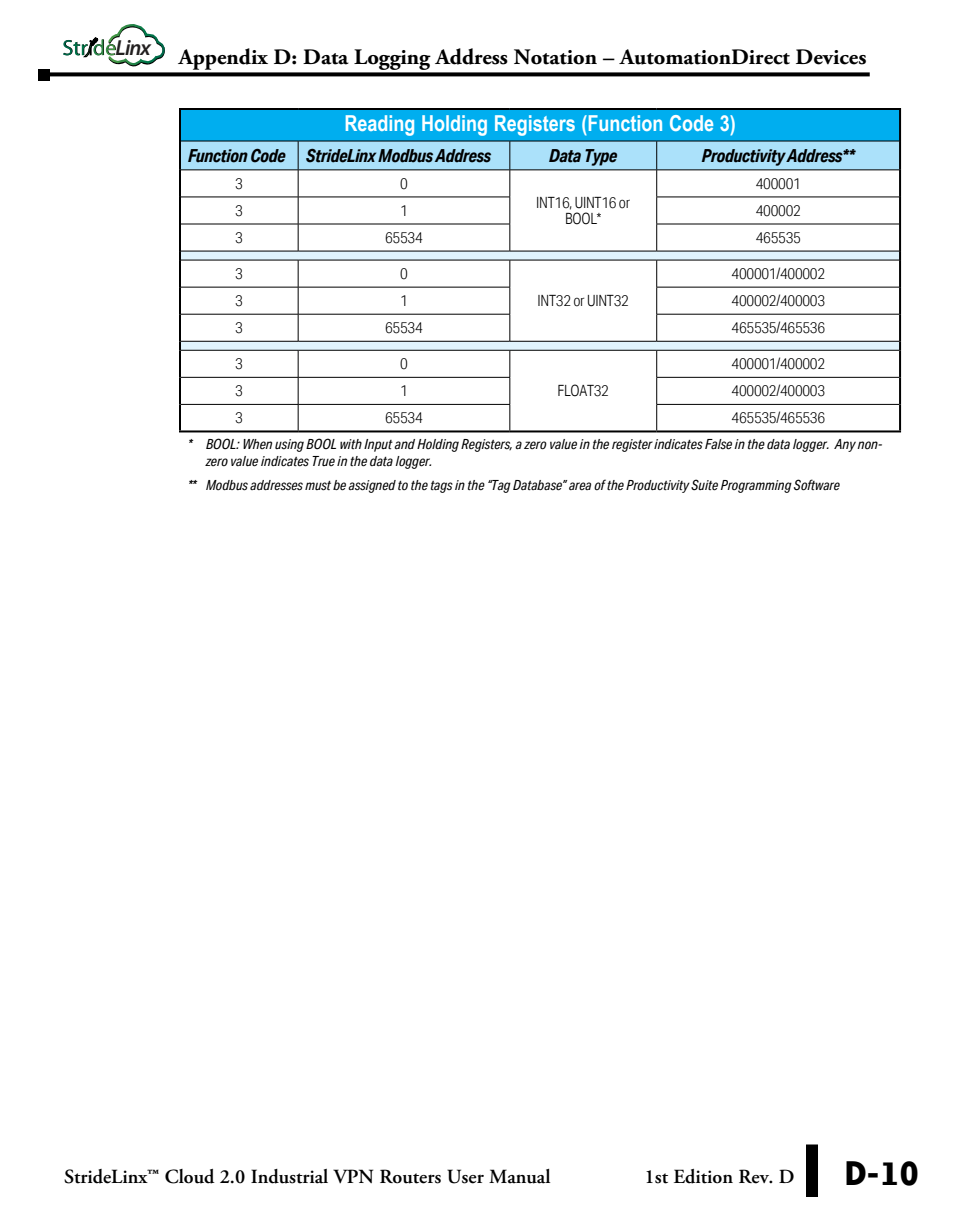
<style>
.page{position:relative;width:972px;height:1224px;background:#fff}
.page>*{position:absolute;margin:0;border:0;box-sizing:border-box;transform-origin:0 0}
.t1{font:700 22px "Adobe Garamond Pro";color:#000}
.Table_Titles{font:700 22px "Arial Narrow";color:#fff}
.t2{font:italic 600 21.8px "Myriad Pro";color:#232020}
.t3{font:600 20px "Adobe Garamond Pro";color:#000}
.Table_Subhead{font:italic 700 18px "Aktiv Grotesk Cd";letter-spacing:-.02em;color:#000}
.Table_body_center{font:300 15.6px/15.6px "Aktiv Grotesk Cd";letter-spacing:-.02em;color:#000;text-align:center}
.Take-note{font:italic 14px/16.8px "Aktiv Grotesk Cd";color:#000}
.s1{font-family:"Bailey Sans ITC Com";font-weight:700;font-size:40px}
</style>
<div class="page">
<svg style="left:50px;top:72px;width:820px;height:4px;background:#1a1a1a"></svg>
<div style="left:806px;top:1144px;width:12px;height:53px;background:#000"></div>
<div style="left:38px;top:69px;width:12px;height:11px;background:#000"></div>
<svg style="left:63px;top:25px;width:102px;height:41px"></svg>
<div style="left:180px;top:109px;width:720px;height:32px;background:#00aeef"></div>
<hr style="left:179px;top:108px;width:119px;height:2px;background:#000">
<hr style="left:179px;top:110px;width:2px;height:31px;background:#000">
<hr style="left:298px;top:108px;width:212px;height:2px;background:#000">
<hr style="left:510px;top:108px;width:147px;height:2px;background:#000">
<hr style="left:657px;top:108px;width:244px;height:2px;background:#000">
<hr style="left:899px;top:110px;width:2px;height:31px;background:#000">
<hr style="left:179px;top:430px;width:119px;height:2px;background:#000">
<hr style="left:298px;top:430px;width:212px;height:2px;background:#000">
<hr style="left:510px;top:430px;width:147px;height:2px;background:#000">
<hr style="left:657px;top:430px;width:244px;height:2px;background:#000">
<svg style="left:179px;top:141px;width:722px;height:289px"></svg>
<h2 class="t2" style="left:116px;top:34px;width:37px">Linx</h2>
<h1 class="t1" style="left:179px;top:44px;width:689px">Appendix D: Data Logging Address Notation – AutomationDirect Devices</h1>
<p class="Table_Titles" style="left:344px;top:107px;width:393px">Reading Holding Registers (Function Code 3)</p>
<p class="Table_Subhead" style="left:188px;top:144px;width:99px">Function Code</p>
<p class="Table_Subhead" style="left:306px;top:144px;width:186px">StrideLinx Modbus Address</p>
<p class="Table_Subhead" style="left:549px;top:144px;width:70px">Data Type</p>
<p class="Table_Subhead" style="left:702px;top:144px;width:154px">Productivity Address**</p>
<p class="Table_body_center" style="left:235px;top:176px;width:9px">3</p>
<p class="Table_body_center" style="left:400px;top:176px;width:9px">0</p>
<p class="Table_body_center" style="left:536px;top:195px;width:95px">INT16, UINT16 or<br>BOOL*</p>
<p class="Table_body_center" style="left:756px;top:176px;width:47px">400001</p>
<p class="Table_body_center" style="left:235px;top:203px;width:9px">3</p>
<p class="Table_body_center" style="left:400px;top:203px;width:9px">1</p>
<p class="Table_body_center" style="left:756px;top:203px;width:47px">400002</p>
<p class="Table_body_center" style="left:235px;top:230px;width:9px">3</p>
<p class="Table_body_center" style="left:385px;top:230px;width:39px">65534</p>
<p class="Table_body_center" style="left:756px;top:230px;width:47px">465535</p>
<p class="Table_body_center" style="left:235px;top:266px;width:9px">3</p>
<p class="Table_body_center" style="left:400px;top:266px;width:9px">0</p>
<p class="Table_body_center" style="left:538px;top:293px;width:93px">INT32 or UINT32</p>
<p class="Table_body_center" style="left:732px;top:266px;width:95px">400001/400002</p>
<p class="Table_body_center" style="left:235px;top:293px;width:9px">3</p>
<p class="Table_body_center" style="left:400px;top:293px;width:9px">1</p>
<p class="Table_body_center" style="left:732px;top:293px;width:95px">400002/400003</p>
<p class="Table_body_center" style="left:235px;top:320px;width:9px">3</p>
<p class="Table_body_center" style="left:385px;top:320px;width:39px">65534</p>
<p class="Table_body_center" style="left:732px;top:320px;width:95px">465535/465536</p>
<p class="Table_body_center" style="left:235px;top:356px;width:9px">3</p>
<p class="Table_body_center" style="left:400px;top:356px;width:9px">0</p>
<p class="Table_body_center" style="left:558px;top:383px;width:53px">FLOAT32</p>
<p class="Table_body_center" style="left:732px;top:356px;width:95px">400001/400002</p>
<p class="Table_body_center" style="left:235px;top:383px;width:9px">3</p>
<p class="Table_body_center" style="left:400px;top:383px;width:9px">1</p>
<p class="Table_body_center" style="left:732px;top:383px;width:95px">400002/400003</p>
<p class="Table_body_center" style="left:235px;top:410px;width:9px">3</p>
<p class="Table_body_center" style="left:385px;top:410px;width:39px">65534</p>
<p class="Table_body_center" style="left:732px;top:410px;width:95px">465535/465536</p>
<p class="Take-note" style="left:206px;top:436px;width:678px;text-indent:-18px">* BOOL: When using BOOL with Input and Holding Registers, a zero value in the register indicates False in the data logger. Any non&shy;zero value indicates True in the data logger.</p>
<p class="Take-note" style="left:188px;top:477px;width:653px">** Modbus addresses must be assigned to the tags in the “Tag Database” area of the Productivity Suite Programming Software</p>
<h3 class="t3" style="left:64px;top:1165px;width:488px">StrideLinx™ Cloud 2.0 Industrial VPN Routers User Manual</h3>
<h3 class="t3" style="left:645px;top:1165px;width:276px">1st Edition Rev. D <span class="s1">D-10</span></h3>
</div>
